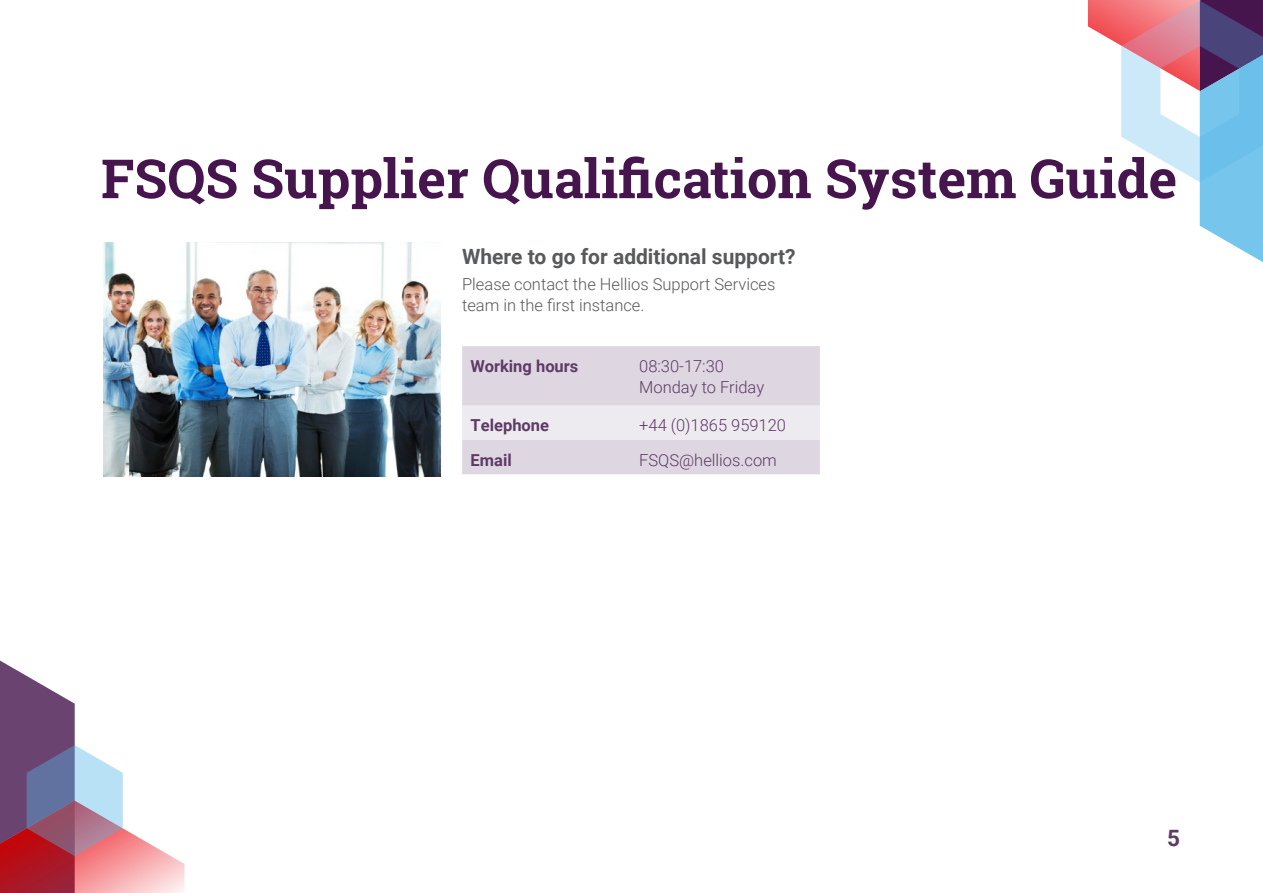
<style>
.page{position:relative;width:1263px;height:893px;background:#fff}
.page>*{position:absolute;margin:0;border:0;box-sizing:border-box;transform-origin:0 0}
.t1{font:700 54px "Roboto Slab";color:#46154e}
.t2{font:700 22.5px "Roboto";color:#5e3a66}
.t3{font:700 21px "Roboto";color:#58595b}
.t4{font:300 16.5px/21px "Roboto";color:#58595b}
.t5{font:300 16.5px/21px "Roboto";color:#5e3a66}
.t6{font:700 16.5px "Roboto";color:#5e3a66}
</style>
<div class="page">
<svg style="left:1088px;top:0;width:175px;height:262px"></svg>
<svg style="left:0;top:660px;width:184px;height:233px"></svg>
<div style="left:462px;top:346px;width:358px;height:128px;background:#ded7e1"></div>
<div style="left:462px;top:406px;width:358px;height:34px;background:#eeebf0"></div>
<img style="left:103px;top:242px;width:338px;height:234px">
<h1 class="t1" style="left:101px;top:142px;width:1078px">FSQS Supplier Qualification System Guide</h1>
<p class="t3" style="left:462px;top:242px;width:335px">Where to go for additional support?</p>
<p class="t4" style="left:462px;top:273px;width:315px">Please contact the Hellios Support Services team in the first instance.</p>
<p class="t6" style="left:471px;top:354px;width:109px">Working hours</p>
<p class="t5" style="left:639px;top:355px;width:126px">08:30-17:30<br>Monday to Friday</p>
<p class="t6" style="left:471px;top:414px;width:80px">Telephone</p>
<p class="t5" style="left:639px;top:414px;width:148px">+44 (0)1865 959120</p>
<p class="t6" style="left:471px;top:448px;width:43px">Email</p>
<p class="t5" style="left:639px;top:449px;width:139px">FSQS@hellios.com</p>
<h2 class="t2" style="left:1167px;top:822px;width:14px">5</h2>
</div>
